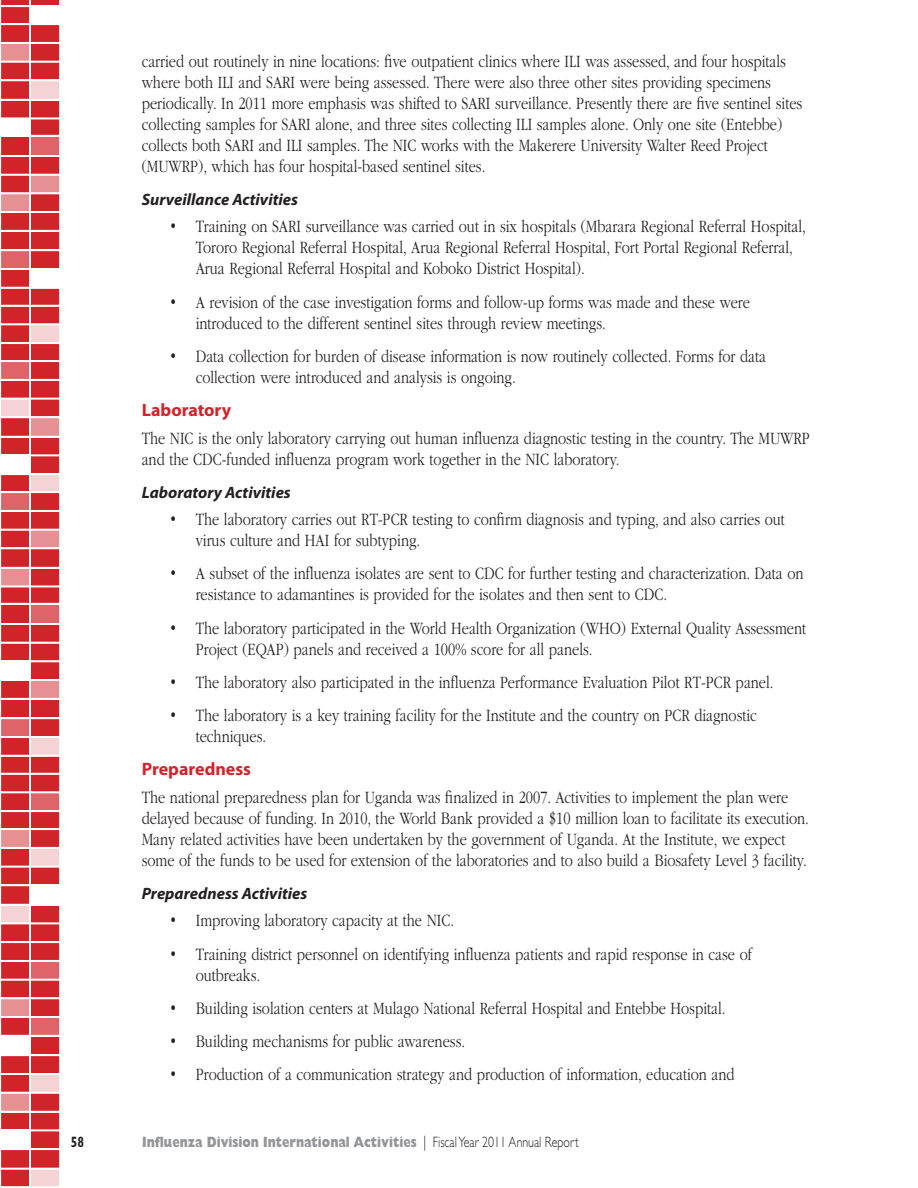
<style>
.page{position:relative;width:918px;height:1188px;background:#fff}
.page>*{position:absolute;margin:0;border:0;box-sizing:border-box;transform-origin:0 0}
.t1{font:300 18px/21px "ITC Garamond Std";color:#231f20;scale:.8 1}
.Heading_4_RED{font:700 18px "Myriad Pro";color:#d1232a}
.Heading_5_FIVE{font:italic 700 16.5px "Myriad Pro";color:#231f20}
.t2{font:800 15px "Gill Sans Std";color:#939598;scale:.8 1}
.t3{font:700 15px "Gill Sans Std";color:#231f20;scale:.8 1}
.s1{font-weight:300;color:#231f20}
</style>
<div class="page">
<svg style="left:1px;top:0;width:59px;height:1187px"></svg>
<p class="t1" style="left:142px;top:51px;width:827px">carried out routinely in nine locations: five outpatient clinics where ILI was assessed, and four hospitals where both ILI and SARI were being assessed. There were also three other sites providing specimens periodically. In 2011 more emphasis was shifted to SARI surveillance. Presently there are five sentinel sites collecting samples for SARI alone, and three sites collecting ILI samples alone. Only one site (Entebbe) collects both SARI and ILI samples. The NIC works with the Makerere University Walter Reed Project (MUWRP), which has four hospital-based sentinel sites.</p>
<p class="Heading_5_FIVE" style="left:142px;top:188px;width:158px">Surveillance Activities</p>
<p class="t1" style="left:196px;top:217px;width:764px;text-indent:-27px">• Training on SARI surveillance was carried out in six hospitals (Mbarara Regional Referral Hospital,<br>Tororo Regional Referral Hospital, Arua Regional Referral Hospital, Fort Portal Regional Referral,<br>Arua Regional Referral Hospital and Koboko District Hospital).</p>
<p class="t1" style="left:196px;top:292px;width:694px;text-indent:-27px">• A revision of the case investigation forms and follow-up forms was made and these were introduced to the different sentinel sites through review meetings.</p>
<p class="t1" style="left:196px;top:346px;width:714px;text-indent:-27px">• Data collection for burden of disease information is now routinely collected. Forms for data collection were introduced and analysis is ongoing.</p>
<p class="Heading_4_RED" style="left:142px;top:398px;width:91px">Laboratory</p>
<p class="t1" style="left:142px;top:428px;width:837px">The NIC is the only laboratory carrying out human influenza diagnostic testing in the country. The MUWRP and the CDC-funded influenza program work together in the NIC laboratory.</p>
<p class="Heading_5_FIVE" style="left:142px;top:481px;width:151px">Laboratory Activities</p>
<p class="t1" style="left:196px;top:509px;width:738px;text-indent:-27px">• The laboratory carries out RT-PCR testing to confirm diagnosis and typing, and also carries out virus culture and HAI for subtyping.</p>
<p class="t1" style="left:196px;top:564px;width:761px;text-indent:-27px">• A subset of the influenza isolates are sent to CDC for further testing and characterization. Data on resistance to adamantines is provided for the isolates and then sent to CDC.</p>
<p class="t1" style="left:196px;top:618px;width:764px;text-indent:-27px">• The laboratory participated in the World Health Organization (WHO) External Quality Assessment<br>Project (EQAP) panels and received a 100% score for all panels.</p>
<p class="t1" style="left:169px;top:672px;width:758px">• The laboratory also participated in the influenza Performance Evaluation Pilot RT-PCR panel.</p>
<p class="t1" style="left:196px;top:705px;width:703px;text-indent:-27px">• The laboratory is a key training facility for the Institute and the country on PCR diagnostic techniques.</p>
<p class="Heading_4_RED" style="left:142px;top:757px;width:111px">Preparedness</p>
<p class="t1" style="left:142px;top:787px;width:836px">The national preparedness plan for Uganda was finalized in 2007. Activities to implement the plan were delayed because of funding. In 2010, the World Bank provided a $10 million loan to facilitate its execution.<br>Many related activities have been undertaken by the government of Uganda. At the Institute, we expect some of the funds to be used for extension of the laboratories and to also build a Biosafety Level 3 facility.</p>
<p class="Heading_5_FIVE" style="left:142px;top:882px;width:167px">Preparedness Activities</p>
<p class="t1" style="left:169px;top:911px;width:358px">• Improving laboratory capacity at the NIC.</p>
<p class="t1" style="left:196px;top:944px;width:697px;text-indent:-27px">• Training district personnel on identifying influenza patients and rapid response in case of outbreaks.</p>
<p class="t1" style="left:169px;top:998px;width:698px">• Building isolation centers at Mulago National Referral Hospital and Entebbe Hospital.</p>
<p class="t1" style="left:169px;top:1031px;width:372px">• Building mechanisms for public awareness.</p>
<p class="t1" style="left:169px;top:1064px;width:709px">• Production of a communication strategy and production of information, education and</p>
<p class="t3" style="left:71px;top:1133px;width:18px">58</p>
<p class="t2" style="left:142px;top:1133px;width:547px">Influenza Division International Activities <span class="s1">| Fiscal Year 2011 Annual Report</span></p>
</div>
